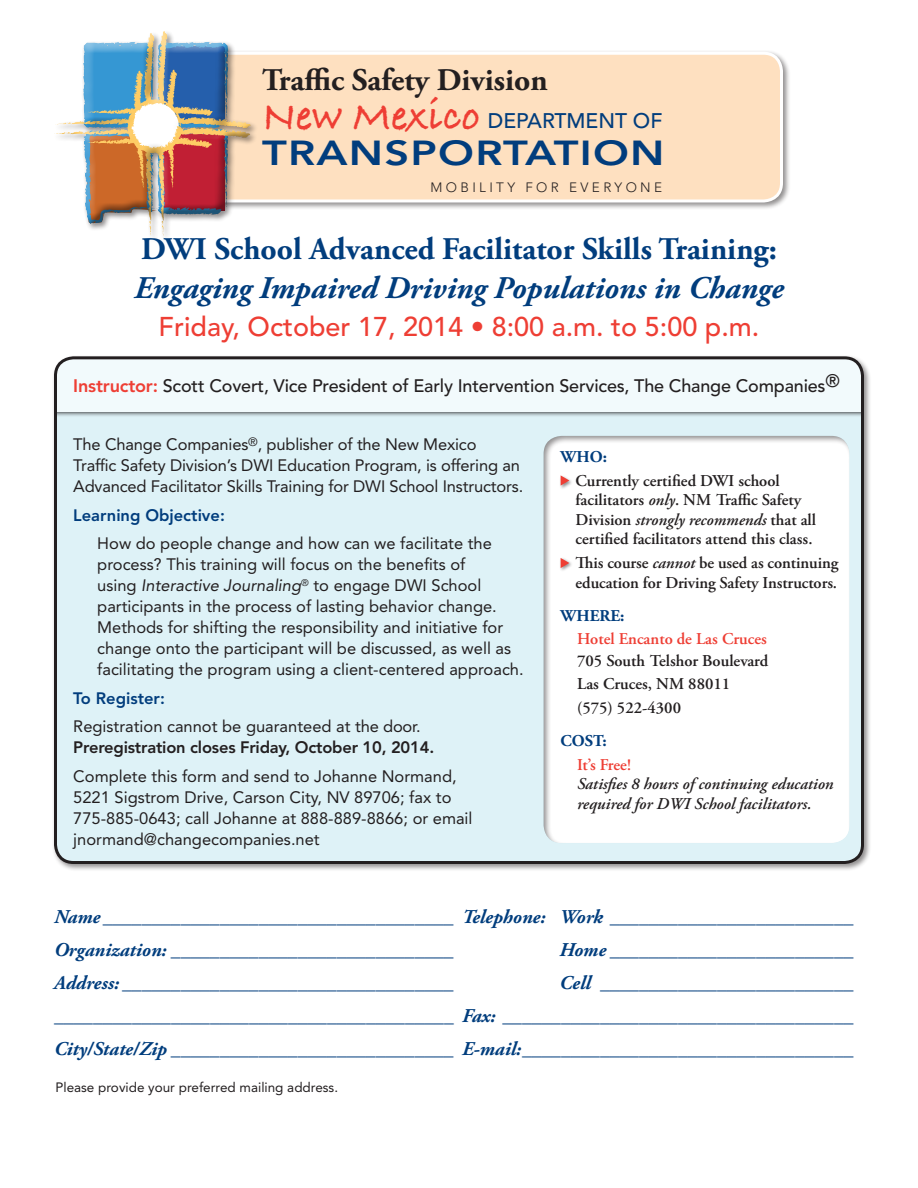
<style>
.page{position:relative;width:918px;height:1188px;background:#fff}
.page>*{position:absolute;margin:0;border:0;box-sizing:border-box;transform-origin:0 0}
.t1{font:800 34.5px "Avenir LT Std";letter-spacing:.03em;color:#013d7d;scale:1.25 1}
.Body_text{font:700 31.5px "Adobe Garamond Pro";color:#013d7d}
.Body_text-2{font:italic 700 31.5px "Adobe Garamond Pro";color:#013d7d}
.t2{font:700 31.5px "Adobe Garamond Pro";color:#231f20}
.Body_text-3{font:500 27px "Avenir LT Std";color:#ee3e34}
.t3{font:500 21px "Avenir LT Std";color:#013d7d}
.Body_text-4{font:italic 700 19.5px "Adobe Garamond Pro";color:#013d7d}
.Body_text-5{font:500 18px "Avenir LT Std";letter-spacing:-.01em;color:#231f20}
.Body_text-6{font:16.5px/21px "Avenir LT Std";color:#231f20}
.Body_text-7{font:600 16.5px/19.5px "Adobe Garamond Pro";color:#231f20}
.Body_text-8{font:800 16.5px/21px "Avenir LT Std";letter-spacing:-.01em;color:#231f20}
.Body_text-9{font:italic 600 16.5px/19.5px "Adobe Garamond Pro";color:#231f20}
.Body_text-10{font:600 16.5px "Adobe Garamond Pro";color:#ee3e34}
.Body_text-11{font:800 16.5px "Avenir LT Std";color:#013d7d}
.Body_text-12{font:700 16.5px "Adobe Garamond Pro";color:#013d7d}
.Body_text-13{font:13.5px "Avenir LT Std";color:#231f20}
.t4{font:300 13.5px "Avenir LT Std";letter-spacing:.25em;color:#231f20}
.s1{font-family:"Bradley Hand ITCTT Bold";font-weight:400;font-size:43.5px;color:#ee3e34}
.s2{font-weight:800;color:#ee3e34}
.s3{font-style:italic}
.s4{font-weight:400}
</style>
<div class="page">
<div style="left:193px;top:50px;width:598px;height:161px;background:#231f20;opacity:.5"></div>
<div style="left:196px;top:53px;width:585px;height:148px;background:#fee0c0;border-radius:18px"></div>
<div style="left:195px;top:52px;width:588px;height:150px;border:3px solid #fff;border-radius:18px"></div>
<div style="left:52px;top:354px;width:820px;height:518px;background:#231f20;opacity:.5"></div>
<div style="left:56px;top:358px;width:806px;height:505px;background:#def2f7;border-radius:18px"></div>
<svg style="left:58px;top:412px;width:802px;height:4px;background:#a6b3b7"></svg>
<div style="left:56px;top:358px;width:806px;height:54px;background:#f2fafc"></div>
<div style="left:54px;top:356px;width:810px;height:508px;border:3px solid #231f20;border-radius:18px"></div>
<div style="left:53px;top:29px;width:205px;height:216px;background:#231f20;opacity:.5"></div>
<div style="left:54px;top:29px;width:198px;height:210px;background:#231f20;opacity:.5"></div>
<div style="left:542px;top:435px;width:309px;height:409px;background:#fff"></div>
<div style="left:559px;top:474px;width:15px;height:16px;background:#231f20;opacity:.5"></div>
<svg style="left:561px;top:475px;width:8px;height:11px"></svg>
<div style="left:559px;top:557px;width:15px;height:15px;background:#231f20;opacity:.5"></div>
<svg style="left:561px;top:558px;width:8px;height:10px"></svg>
<p class="t2" style="left:262px;top:62px;width:287px">Traffic Safety Division</p>
<p class="t3" style="left:262px;top:108px;width:402px"><span class="s1">New Mexico</span> DEPARTMENT OF</p>
<p class="t1" style="left:262px;top:133px;width:324px">TRANSPORTATION</p>
<p class="t4" style="left:431px;top:179px;width:233px">MOBILITY FOR EVERYONE</p>
<p class="Body_text" style="left:141px;top:231px;width:637px">DWI School Advanced Facilitator Skills Training:</p>
<p class="Body_text-2" style="left:134px;top:270px;width:651px">Engaging Impaired Driving Populations in Change</p>
<p class="Body_text-3" style="left:159px;top:311px;width:602px">Friday, October 17, 2014 • 8:00 a.m. to 5:00 p.m.</p>
<p class="Body_text-5" style="left:73px;top:375px;width:768px"><span class="s2">Instructor:</span> Scott Covert, Vice President of Early Intervention Services, The Change Companies®</p>
<p class="Body_text-6" style="left:73px;top:434px;width:452px">The Change Companies<sup>®</sup>, publisher of the New Mexico<br>Traffic Safety Division’s DWI Education Program, is offering an<br>Advanced Facilitator Skills Training for DWI School Instructors.</p>
<p class="Body_text-11" style="left:73px;top:505px;width:153px">Learning Objective:</p>
<p class="Body_text-6" style="left:97px;top:533px;width:428px">How do people change and how can we facilitate the process? This training will focus on the benefits of<br>using <span class="s3">Interactive Journaling</span><sup>®</sup> to engage DWI School participants in the process of lasting behavior change.<br>Methods for shifting the responsibility and initiative for change onto the participant will be discussed, as well as facilitating the program using a client-centered approach.</p>
<p class="Body_text-11" style="left:73px;top:688px;width:93px">To Register:</p>
<p class="Body_text-8" style="left:73px;top:716px;width:362px"><span class="s4">Registration cannot be guaranteed at the door.<br></span>Preregistration closes Friday, October 10, 2014.</p>
<p class="Body_text-6" style="left:73px;top:766px;width:385px">Complete this form and send to Johanne Normand,</p>
<p class="Body_text-6" style="left:73px;top:787px;width:380px">5221 Sigstrom Drive, Carson City, NV 89706; fax to</p>
<p class="Body_text-6" style="left:73px;top:808px;width:401px">775-885-0643; call Johanne at 888-889-8866; or email</p>
<p class="Body_text-6" style="left:73px;top:829px;width:248px">jnormand@changecompanies.net</p>
<p class="Body_text-12" style="left:561px;top:447px;width:48px">WHO:</p>
<p class="Body_text-7" style="left:576px;top:471px;width:242px">Currently certified DWI school facilitators <span class="s3">only</span>. NM Traffic Safety Division <span class="s3">strongly recommends</span> that all certified facilitators attend this class.</p>
<p class="Body_text-7" style="left:576px;top:553px;width:264px">This course <span class="s3">cannot</span> be used as continuing education for Driving Safety Instructors.</p>
<p class="Body_text-12" style="left:561px;top:606px;width:65px">WHERE:</p>
<p class="Body_text-10" style="left:577px;top:629px;width:191px">Hotel Encanto de Las Cruces</p>
<p class="Body_text-7" style="left:577px;top:651px;width:193px">705 South Telshor Boulevard</p>
<p class="Body_text-7" style="left:577px;top:674px;width:155px">Las Cruces, NM 88011</p>
<p class="Body_text-7" style="left:577px;top:698px;width:106px">(575) 522-4300</p>
<p class="Body_text-12" style="left:561px;top:731px;width:48px">COST:</p>
<p class="Body_text-10" style="left:577px;top:755px;width:56px">It’s Free!</p>
<p class="Body_text-9" style="left:577px;top:775px;width:258px">Satisfies 8 hours of continuing education required for DWI School facilitators.</p>
<p class="Body_text-4" style="left:54px;top:906px;width:801px">Name ____________________________________ Telephone: Work _________________________</p>
<p class="Body_text-4" style="left:54px;top:939px;width:401px">Organization: _____________________________</p>
<p class="Body_text-4" style="left:560px;top:939px;width:296px">Home _________________________</p>
<p class="Body_text-4" style="left:54px;top:972px;width:401px">Address: __________________________________</p>
<p class="Body_text-4" style="left:560px;top:972px;width:296px">Cell __________________________</p>
<p class="Body_text-4" style="left:54px;top:1005px;width:801px">_________________________________________ Fax: ____________________________________</p>
<p class="Body_text-4" style="left:54px;top:1038px;width:801px">City/State/Zip _____________________________ E-mail:__________________________________</p>
<p class="Body_text-13" style="left:55px;top:1080px;width:284px">Please provide your preferred mailing address.</p>
</div>
